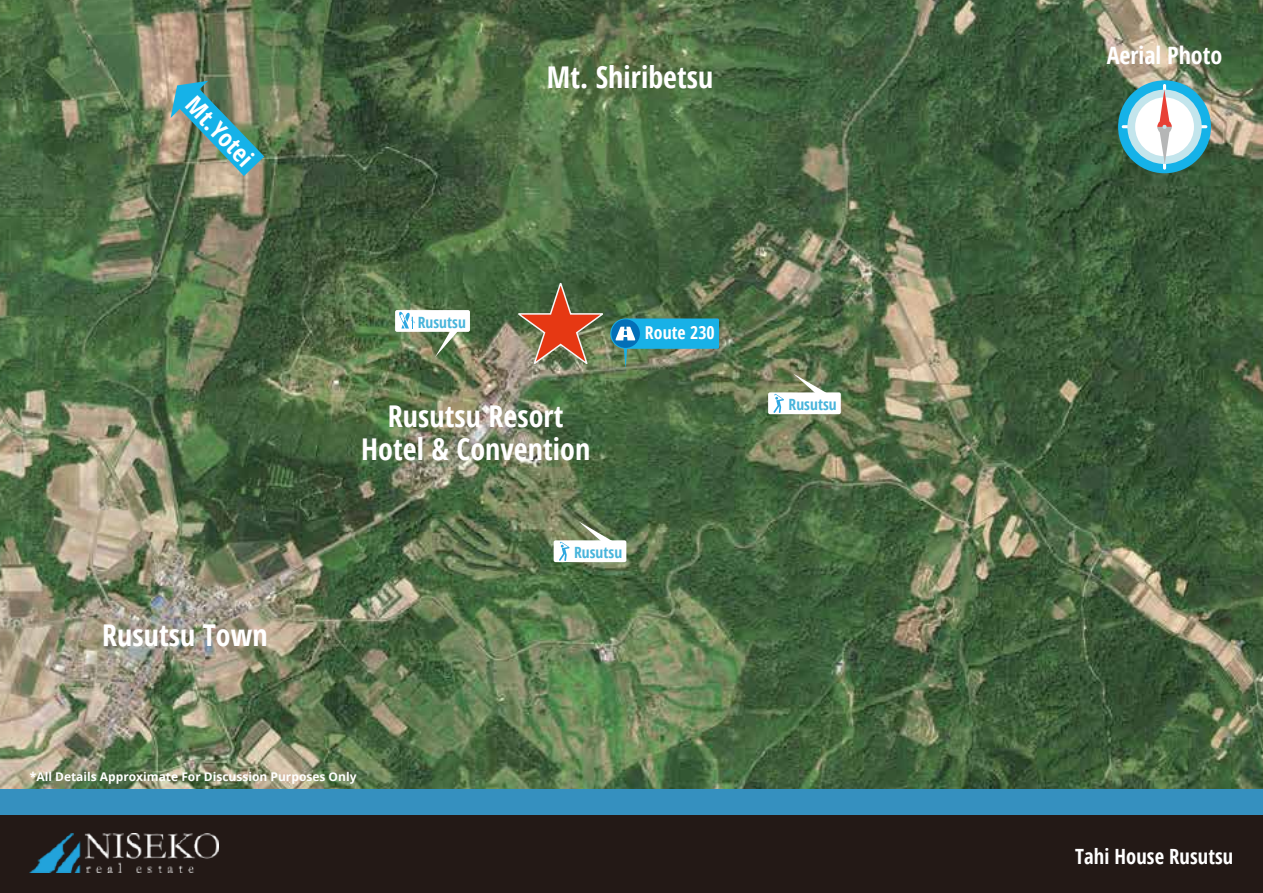
<style>
.page{position:relative;width:1263px;height:893px;background:#fff}
.page>*{position:absolute;margin:0;border:0;box-sizing:border-box;transform-origin:0 0}
.t1{font:700 condensed 30px/33px "Open Sans";color:#fff;text-align:center}
.t2{font:700 condensed 24.3px "Open Sans";color:#fff;scale:1.04 1}
.t3{font:700 condensed 24px "Open Sans";color:#fff}
.t4{font:700 condensed 21px "Open Sans";color:#fff}
.t5{font:700 condensed 17.7px "Open Sans";color:#fff}
.t6{font:700 condensed 15.6px "Open Sans";color:#49b5db}
.t7{font:700 12px "Open Sans";color:#fff}
.s1{font-family:"Koz Go Pr 6 N";font-weight:400;font-stretch:normal;font-size:90px;color:#e63813}
</style>
<div class="page">
<img style="left:0;top:0;width:1263px;height:789px">
<div style="left:0;top:815px;width:1263px;height:78px;background:#231916"></div>
<img style="left:30px;top:834px;width:189px;height:38px">
<div style="left:0;top:789px;width:1263px;height:26px;background:#3590bf"></div>
<div style="left:1118px;top:80px;width:93px;height:93px;background:#15b2e8;border-radius:50%"></div>
<svg style="left:1122px;top:125px;width:5px;height:3px"></svg>
<svg style="left:1202px;top:125px;width:5px;height:3px"></svg>
<div style="left:1127px;top:90px;width:75px;height:74px;background:#c3e5ec;border-radius:50%"></div>
<div style="left:1135px;top:97px;width:59px;height:59px;background:#fff;border-radius:50%"></div>
<svg style="left:1157px;top:84px;width:15px;height:86px"></svg>
<svg style="left:171px;top:81px;width:93px;height:95px;background:#619897"></svg>
<div style="left:395px;top:310px;width:75px;height:22px;background:#fff;border-radius:2px"></div>
<svg style="left:435px;top:331px;width:30px;height:26px"></svg>
<svg style="left:399px;top:312px;width:16px;height:17px"></svg>
<div style="left:626px;top:318px;width:93px;height:31px;background:#18b1e7"></div>
<svg style="left:610px;top:318px;width:30px;height:31px"></svg>
<svg style="left:611px;top:319px;width:29px;height:29px"></svg>
<svg style="left:616px;top:327px;width:19px;height:42px"></svg>
<svg style="left:517px;top:282px;width:87px;height:83px;background:#647957"></svg>
<div style="left:554px;top:540px;width:72px;height:22px;background:#fff;border-radius:2px"></div>
<svg style="left:579px;top:521px;width:39px;height:20px"></svg>
<svg style="left:559px;top:542px;width:10px;height:19px"></svg>
<div style="left:768px;top:392px;width:73px;height:22px;background:#fff;border-radius:2px"></div>
<svg style="left:793px;top:374px;width:40px;height:19px"></svg>
<svg style="left:773px;top:394px;width:11px;height:19px"></svg>
<p class="t2" style="left:202px;top:89px;width:83px;rotate:46deg">Mt.Yotei</p>
<p class="t1" style="left:102px;top:618px;width:167px">Rusutsu Town</p>
<p class="t1" style="left:547px;top:60px;width:168px">Mt. Shiribetsu</p>
<p class="t6" style="left:418px;top:311px;width:50px">Rusutsu</p>
<p class="t5" style="left:516px;top:321px;width:201px"><span class="s1">★</span> Route 230</p>
<p class="t1" style="left:361px;top:399px;width:231px">Rusutsu Resort<br>Hotel &amp; Convention</p>
<p class="t6" style="left:574px;top:542px;width:50px">Rusutsu</p>
<p class="t7" style="left:30px;top:769px;width:328px">*All Details Approximate For Discussion Purposes Only</p>
<p class="t6" style="left:788px;top:394px;width:50px">Rusutsu</p>
<p class="t3" style="left:1107px;top:38px;width:117px">Aerial Photo</p>
<p class="t4" style="left:1075px;top:842px;width:159px">Tahi House Rusutsu</p>
</div>
